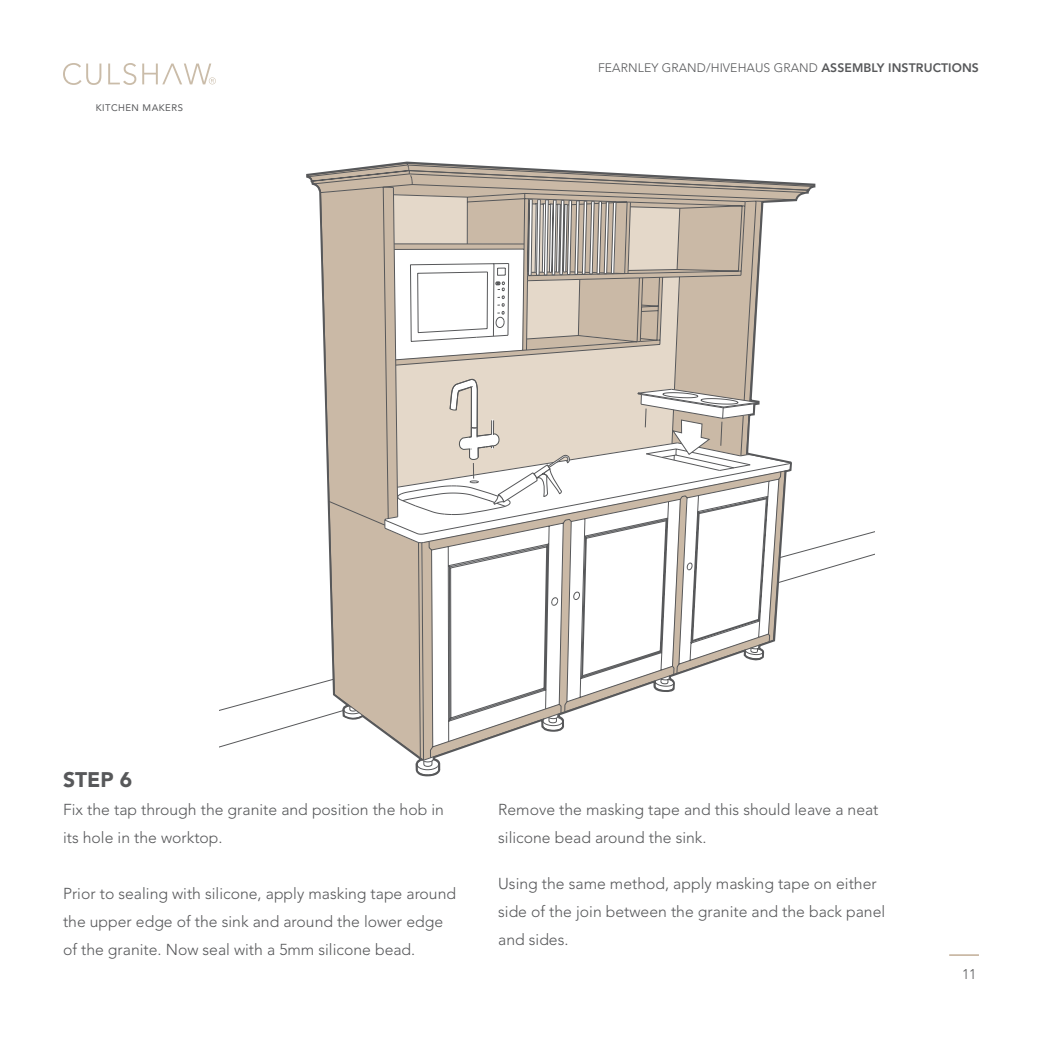
<style>
.page{position:relative;width:1042px;height:1042px;background:#fff}
.page>*{position:absolute;margin:0;border:0;box-sizing:border-box;transform-origin:0 0}
.t1{font:900 21px "Avenir LT Std";color:#57585a}
.t2{font:300 15.75px/28px "Avenir LT Std";color:#57585a}
.t3{font:300 14px "Avenir LT Std";color:#57585a}
.t4{font:300 12.25px "Avenir LT Std";letter-spacing:.01em;color:#57585a}
.t5{font:9.45px "Avenir LT Std";letter-spacing:.05em;color:#57585a}
.s1{font-weight:800}
</style>
<div class="page">
<hr style="left:949px;top:954px;width:30px;height:2px;background:#cab9a6">
<svg style="left:63px;top:63px;width:38px;height:22px"></svg>
<svg style="left:108px;top:63px;width:28px;height:22px"></svg>
<svg style="left:142px;top:64px;width:74px;height:20px"></svg>
<svg style="left:305px;top:161px;width:511px;height:616px"></svg>
<p class="t5" style="left:96px;top:103px;width:89px">KITCHEN MAKERS</p>
<p class="t4" style="left:598px;top:61px;width:382px">FEARNLEY GRAND/HIVEHAUS GRAND <span class="s1">ASSEMBLY INSTRUCTIONS</span></p>
<p class="t1" style="left:63px;top:767px;width:71px">STEP 6</p>
<p class="t2" style="left:63px;top:796px;width:382px">Fix the tap through the granite and position the hob in its hole in the worktop.</p>
<p class="t2" style="left:63px;top:880px;width:395px">Prior to sealing with silicone, apply masking tape around the upper edge of the sink and around the lower edge of the granite. Now seal with a 5mm silicone bead.</p>
<p class="t2" style="left:498px;top:796px;width:382px">Remove the masking tape and this should leave a neat silicone bead around the sink.</p>
<p class="t2" style="left:498px;top:869px;width:388px">Using the same method, apply masking tape on either side of the join between the granite and the back panel and sides.</p>
<p class="t3" style="left:962px;top:966px;width:16px">11</p>
</div>
